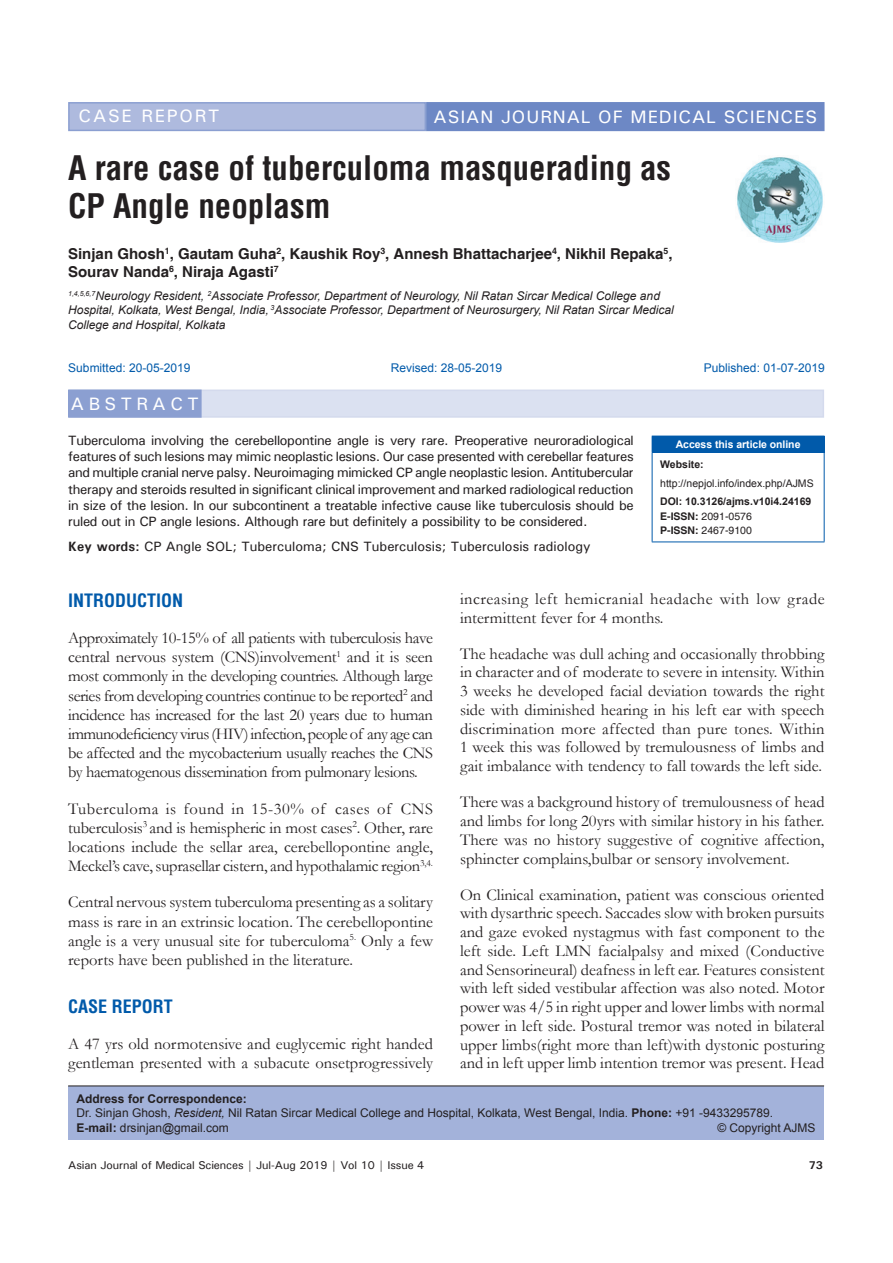
<style>
.page{position:relative;width:893px;height:1263px;background:#fff}
.page>*{position:absolute;margin:0;border:0;box-sizing:border-box;transform-origin:0 0}
.AT{font:700 condensed 33px/37.5px "Helvetica";color:#231f20}
.AH{font:500 18px "Univers";letter-spacing:.05em;color:#fff}
.t1{font:700 condensed 18px "Helvetica";color:#015aaa}
.AH-2{font:500 18px "Univers";letter-spacing:.1em;color:#fff}
.ABSH{font:500 18px "Univers";letter-spacing:.25em;color:#fff}
.TX{font:16.5px/18.8px "Garamond";color:#231f20;text-align:justify}
.TX-2{font:16.5px/18.8px "Garamond";letter-spacing:.03em;color:#231f20}
.AU{font:700 15px/18px "Helvetica";color:#231f20}
.ABS{font:500 13.5px/16.2px "Univers";letter-spacing:-.025em;color:#231f20;text-align:justify}
.KWD{font:500 13.5px "Univers";color:#231f20}
.AFF{font:italic 12px/14.4px "Arial";color:#231f20}
.ADD{font:12px/14.4px "Arial";color:#231f20}
.HIS_1{font:12px "Arial";color:#015aaa}
.t2{font:500 11.25px "Univers";letter-spacing:-.01em;color:#231f20}
.t3{font:700 11.25px "Univers";color:#231f20}
.t4{font:700 10.5px/14.2px "Arial";color:#231f20}
.t5{font:10.5px/18.8px "Arial";color:#231f20}
.t6{font:700 10.5px "Arial";letter-spacing:-.005em;color:#fff}
.s1{font-weight:700}
.s2{font-family:"Helvetica"}
.s3{font-family:"Helvetica";font-weight:400}
.s4{font-style:italic}
</style>
<div class="page">
<div style="left:69px;top:390px;width:755px;height:28px;background:#dbe1f1"></div>
<div style="left:69px;top:390px;width:132px;height:27px;background:#8b9fd1"></div>
<div style="left:68px;top:390px;width:134px;height:28px;border:2px solid #8b9fd1"></div>
<img style="left:737px;top:157px;width:86px;height:86px">
<div style="left:427px;top:103px;width:397px;height:27px;background:#6d88c5"></div>
<div style="left:426px;top:102px;width:398px;height:29px;border:2px solid #6d88c5"></div>
<div style="left:69px;top:103px;width:356px;height:27px;background:#aebade"></div>
<div style="left:68px;top:102px;width:358px;height:29px;border:2px solid #8b9fd1"></div>
<div style="left:68px;top:1086px;width:756px;height:53px;background:#a3b2da"></div>
<hr style="left:68px;top:1085px;width:756px;height:1px;background:#231f20">
<div style="left:652px;top:436px;width:172px;height:16px;background:#015aaa"></div>
<svg style="left:824px;top:436px;width:1px;height:16px"></svg>
<hr style="left:652px;top:453px;width:1px;height:88px;background:#015aaa">
<hr style="left:652px;top:452px;width:172px;height:1px;background:#015aaa">
<hr style="left:824px;top:453px;width:1px;height:88px;background:#015aaa">
<hr style="left:652px;top:541px;width:172px;height:1px;background:#015aaa">
<p class="AH-2" style="left:79px;top:105px;width:142px">CASE REPORT</p>
<p class="AH" style="left:434px;top:105px;width:385px">ASIAN JOURNAL OF MEDICAL SCIENCES</p>
<p class="AT" style="left:68px;top:149px;width:605px">A rare case of tuberculoma masquerading as<br>CP Angle neoplasm</p>
<p class="AU" style="left:68px;top:246px;width:606px">Sinjan Ghosh<sup>1</sup>, Gautam Guha<sup>2</sup>, Kaushik Roy<sup>3</sup>, Annesh Bhattacharjee<sup>4</sup>, Nikhil Repaka<sup>5</sup>,<br>Sourav Nanda<sup>6</sup>, Niraja Agasti<sup>7</sup></p>
<p class="AFF" style="left:68px;top:289px;width:607px"><sup>1,4,5,6,7</sup>Neurology Resident, <sup>2</sup>Associate Professor, Department of Neurology, Nil Ratan Sircar Medical College and<br>Hospital, Kolkata, West Bengal, India, <sup>3</sup>Associate Professor, Department of Neurosurgery, Nil Ratan Sircar Medical<br>College and Hospital, Kolkata</p>
<p class="HIS_1" style="left:68px;top:359px;width:124px">Submitted: 20-05-2019</p>
<p class="HIS_1" style="left:391px;top:359px;width:113px">Revised: 28-05-2019</p>
<p class="HIS_1" style="left:704px;top:359px;width:122px">Published: 01-07-2019</p>
<p class="ABSH" style="left:71px;top:392px;width:129px">ABSTRACT</p>
<p class="ABS" style="left:68px;top:432px;width:567px">Tuberculoma involving the cerebellopontine angle is very rare. Preoperative neuroradiological features of such lesions may mimic neoplastic lesions. Our case presented with cerebellar features and multiple cranial nerve palsy. Neuroimaging mimicked CP angle neoplastic lesion. Antitubercular therapy and steroids resulted in significant clinical improvement and marked radiological reduction in size of the lesion. In our subcontinent a treatable infective cause like tuberculosis should be ruled out in CP angle lesions. Although rare but definitely a possibility to be considered.</p>
<p class="KWD" style="left:68px;top:537px;width:524px"><span class="s1">Key words:</span> CP Angle SOL; Tuberculoma; CNS Tuberculosis; Tuberculosis radiology</p>
<p class="t6" style="left:676px;top:437px;width:126px">Access this article online</p>
<p class="t5" style="left:660px;top:455px;width:155px"><span class="s1">Website: </span>http://nepjol.info/index.php/AJMS</p>
<p class="t4" style="left:660px;top:495px;width:153px">DOI: 10.3126/ajms.v10i4.24169<br><span class="s2">E-ISSN:</span> <span class="s3">2091-0576<br></span><span class="s2">P-ISSN:</span> <span class="s3">2467-9100</span></p>
<h1 class="t1" style="left:68px;top:588px;width:117px">INTRODUCTION</h1>
<p class="TX" style="left:68px;top:628px;width:366px;line-height:19.2px">Approximately 10-15% of all patients with tuberculosis have central nervous system (CNS)involvement<sup>1</sup> and it is seen most commonly in the developing countries. Although large series from developing countries continue to be reported<sup>2</sup> and incidence has increased for the last 20 years due to human immunodeficiency virus (HIV) infection, people of any age can be affected and the mycobacterium usually reaches the CNS by haematogenous dissemination from pulmonary lesions.</p>
<p class="TX" style="left:68px;top:798px;width:366px;line-height:19.2px">Tuberculoma is found in 15-30% of cases of CNS tuberculosis<sup>3</sup> and is hemispheric in most cases<sup>2</sup>. Other, rare locations include the sellar area, cerebellopontine angle, Meckel’s cave, suprasellar cistern, and hypothalamic region<sup>3,4.</sup></p>
<p class="TX" style="left:68px;top:892px;width:366px;line-height:19.2px">Central nervous system tuberculoma presenting as a solitary mass is rare in an extrinsic location. The cerebellopontine angle is a very unusual site for tuberculoma<sup>5.</sup> Only a few reports have been published in the literature.</p>
<h1 class="t1" style="left:68px;top:994px;width:106px">CASE REPORT</h1>
<p class="TX" style="left:68px;top:1034px;width:366px;line-height:19.2px">A 47 yrs old normotensive and euglycemic right handed gentleman presented with a subacute onsetprogressively</p>
<p class="TX-2" style="left:460px;top:589px;width:366px">increasing left hemicranial headache with low grade intermittent fever for 4 months.</p>
<p class="TX" style="left:460px;top:644px;width:366px">The headache was dull aching and occasionally throbbing in character and of moderate to severe in intensity. Within 3 weeks he developed facial deviation towards the right side with diminished hearing in his left ear with speech discrimination more affected than pure tones. Within 1 week this was followed by tremulousness of limbs and gait imbalance with tendency to fall towards the left side.</p>
<p class="TX" style="left:460px;top:792px;width:366px">There was a background history of tremulousness of head and limbs for long 20yrs with similar history in his father.<br>There was no history suggestive of cognitive affection, sphincter complains,bulbar or sensory involvement.</p>
<p class="TX" style="left:460px;top:884px;width:366px">On Clinical examination, patient was conscious oriented with dysarthric speech. Saccades slow with broken pursuits and gaze evoked nystagmus with fast component to the left side. Left LMN facialpalsy and mixed (Conductive and Sensorineural) deafness in left ear. Features consistent with left sided vestibular affection was also noted. Motor power was 4/5 in right upper and lower limbs with normal power in left side. Postural tremor was noted in bilateral upper limbs(right more than left)with dystonic posturing and in left upper limb intention tremor was present. Head</p>
<p class="ADD" style="left:77px;top:1091px;width:698px"><span class="s1">Address for Correspondence:<br></span>Dr. Sinjan Ghosh, <span class="s4">Resident,</span> Nil Ratan Sircar Medical College and Hospital, Kolkata, West Bengal, India. <span class="s1">Phone:</span> +91 -9433295789.<br><span class="s1">E-mail:</span> drsinjan@gmail.com</p>
<p class="ADD" style="left:717px;top:1120px;width:100px">© Copyright AJMS</p>
<p class="t2" style="left:68px;top:1157px;width:358px">Asian Journal of Medical Sciences | Jul-Aug 2019 | Vol 10 | Issue 4</p>
<p class="t3" style="left:809px;top:1157px;width:16px">73</p>
</div>
